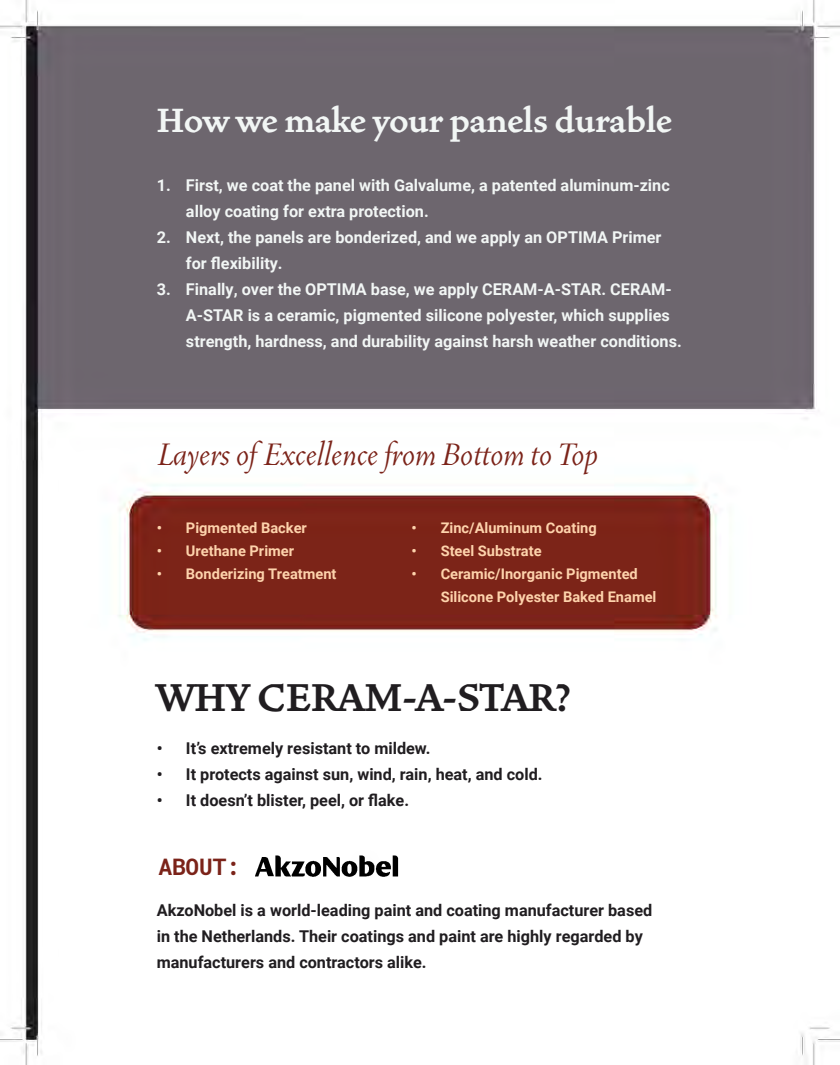
<style>
.page{position:relative;width:840px;height:1065px;background:#fff}
.page>*{position:absolute;margin:0;border:0;box-sizing:border-box;transform-origin:0 0}
.t1{font:700 48.75px "Vendetta OT";color:#201d20}
.t2{font:700 42.25px "Vendetta OT";color:#f2f6f5}
.t3{font:italic 300 39px "Vendetta OT";color:#7b2319}
.t4{font:700 22.75px "Roboto Mono";color:#7b2319}
.t5{font:700 16.25px/26px "Roboto";color:#f2f6f5}
.t6{font:700 16.25px/26px "Roboto";color:#201d20}
.t7{font:700 14.62px/22.8px "Roboto";color:#fed3ac}
</style>
<div class="page">
<img style="left:0;top:0;width:840px;height:1065px">
<h2 class="t2" style="left:157px;top:100px;width:517px">How we make your panels durable</h2>
<p class="t5" style="left:186px;top:172px;width:485px;text-indent:-29px">1. First, we coat the panel with Galvalume, a patented aluminum-zinc alloy coating for extra protection.</p>
<p class="t5" style="left:186px;top:224px;width:477px;text-indent:-29px">2. Next, the panels are bonderized, and we apply an OPTIMA Primer for flexibility.</p>
<p class="t5" style="left:186px;top:276px;width:497px;text-indent:-29px">3. Finally, over the OPTIMA base, we apply CERAM-A-STAR. CERAM-<br>A-STAR is a ceramic, pigmented silicone polyester, which supplies strength, hardness, and durability against harsh weather conditions.</p>
<h3 class="t3" style="left:158px;top:435px;width:442px">Layers of Excellence from Bottom to Top</h3>
<p class="t7" style="left:157px;top:516px;width:152px">• Pigmented Backer</p>
<p class="t7" style="left:157px;top:539px;width:139px">• Urethane Primer</p>
<p class="t7" style="left:157px;top:562px;width:181px">• Bonderizing Treatment</p>
<p class="t7" style="left:411px;top:516px;width:187px">• Zinc/Aluminum Coating</p>
<p class="t7" style="left:411px;top:539px;width:132px">• Steel Substrate</p>
<p class="t7" style="left:441px;top:562px;width:217px;text-indent:-29px">• Ceramic/Inorganic Pigmented<br>Silicone Polyester Baked Enamel</p>
<h1 class="t1" style="left:157px;top:674px;width:416px">WHY CERAM-A-STAR?</h1>
<p class="t6" style="left:157px;top:735px;width:275px">• It’s extremely resistant to mildew.</p>
<p class="t6" style="left:157px;top:761px;width:387px">• It protects against sun, wind, rain, heat, and cold.</p>
<p class="t6" style="left:157px;top:787px;width:254px">• It doesn’t blister, peel, or flake.</p>
<h3 class="t4" style="left:158px;top:851px;width:83px">ABOUT:</h3>
<p class="t6" style="left:157px;top:897px;width:497px">AkzoNobel is a world-leading paint and coating manufacturer based in the Netherlands. Their coatings and paint are highly regarded by manufacturers and contractors alike.</p>
</div>
